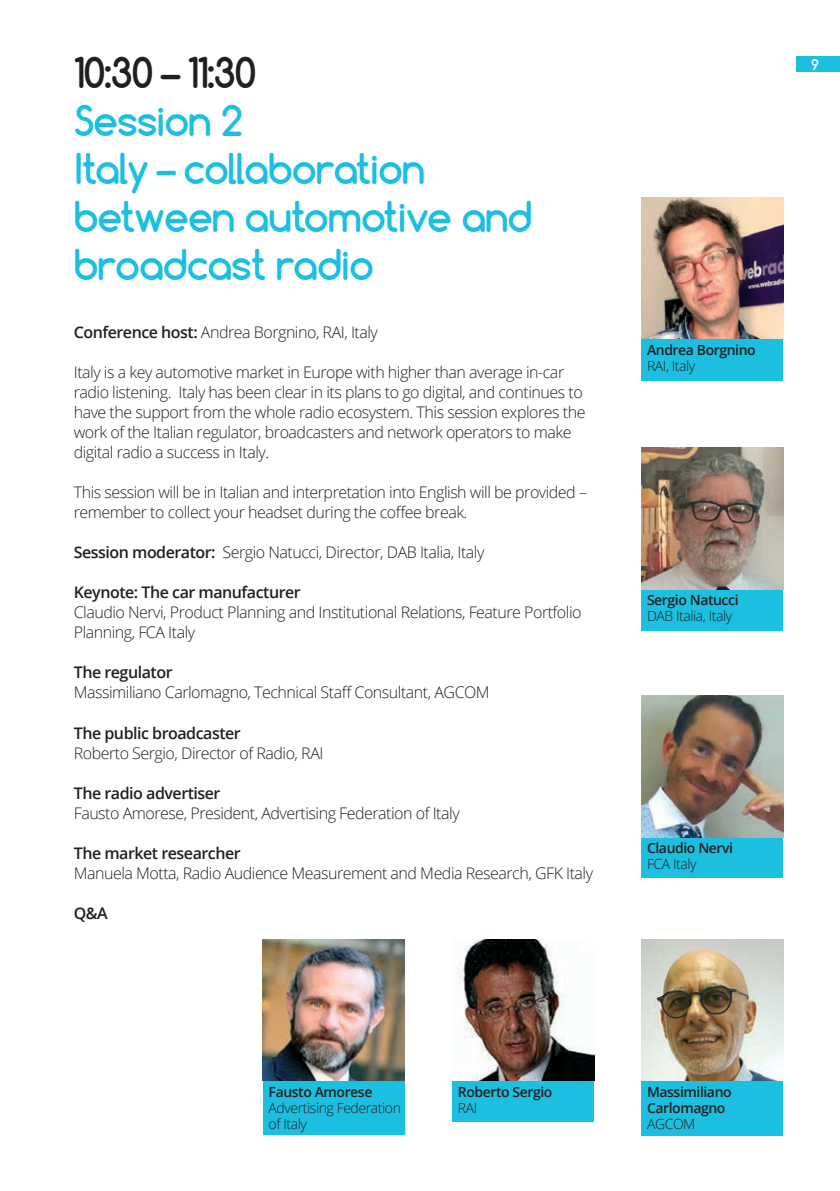
<style>
.page{position:relative;width:840px;height:1191px;background:#fff}
.page>*{position:absolute;margin:0;border:0;box-sizing:border-box;transform-origin:0 0}
.Heading_blue{font:700 40px/48px "Comfortaa";letter-spacing:-.03em;color:#1cbfdf}
.Heading_black{font:700 40px "Comfortaa";letter-spacing:-.03em;color:#231f20}
.Body_bold{font:300 16px/20px "Open Sans";letter-spacing:-.03em;color:#231f20}
.Body_bold-2{font:600 16px "Open Sans";letter-spacing:-.03em;color:#231f20}
.Pic_caption_bold{font:600 14px/16px "Open Sans";letter-spacing:-.03em;color:#231f20}
.Pic_caption{font:300 14px/16px "Open Sans";letter-spacing:-.03em;color:#231f20}
.t1{font:700 14px "Comfortaa";color:#fff}
.s1{font-weight:600}
</style>
<div class="page">
<div style="left:795px;top:57px;width:44px;height:15px;background:#1cbfdf"></div>
<div style="left:641px;top:836px;width:141px;height:42px;background:#1cbfdf"></div>
<img style="left:641px;top:695px;width:141px;height:142px">
<div style="left:641px;top:1080px;width:141px;height:56px;background:#1cbfdf"></div>
<img style="left:641px;top:939px;width:141px;height:142px">
<div style="left:452px;top:1080px;width:141px;height:42px;background:#1cbfdf"></div>
<img style="left:452px;top:939px;width:141px;height:142px">
<div style="left:263px;top:1080px;width:141px;height:54px;background:#1cbfdf"></div>
<img style="left:263px;top:939px;width:141px;height:142px">
<div style="left:641px;top:589px;width:141px;height:42px;background:#1cbfdf"></div>
<img style="left:641px;top:447px;width:141px;height:142px">
<img style="left:641px;top:197px;width:141px;height:141px">
<div style="left:641px;top:338px;width:141px;height:42px;background:#1cbfdf"></div>
<p class="Heading_black" style="left:74px;top:47px;width:184px">10:30 – 11:30</p>
<p class="Heading_blue" style="left:74px;top:96px;width:170px">Session 2</p>
<p class="Heading_blue" style="left:74px;top:144px;width:460px">Italy – collaboration between automotive and broadcast radio</p>
<p class="Body_bold" style="left:74px;top:322px;width:305px"><span class="s1">Conference host:</span> Andrea Borgnino, RAI, Italy</p>
<p class="Body_bold" style="left:74px;top:362px;width:513px">Italy is a key automotive market in Europe with higher than average in-car radio listening. Italy has been clear in its plans to go digital, and continues to have the support from the whole radio ecosystem. This session explores the work of the Italian regulator, broadcasters and network operators to make digital radio a success in Italy.</p>
<p class="Body_bold" style="left:74px;top:482px;width:514px">This session will be in Italian and interpretation into English will be provided – remember to collect your headset during the coffee break.</p>
<p class="Body_bold" style="left:74px;top:542px;width:412px"><span class="s1">Session moderator:</span> Sergio Natucci, Director, DAB Italia, Italy</p>
<p class="Body_bold-2" style="left:74px;top:581px;width:228px">Keynote: The car manufacturer</p>
<p class="Body_bold" style="left:74px;top:602px;width:509px">Claudio Nervi, Product Planning and Institutional Relations, Feature Portfolio<br>Planning, FCA Italy</p>
<p class="Body_bold-2" style="left:74px;top:661px;width:100px">The regulator</p>
<p class="Body_bold" style="left:74px;top:682px;width:417px">Massimiliano Carlomagno, Technical Staff Consultant, AGCOM</p>
<p class="Body_bold-2" style="left:74px;top:721px;width:168px">The public broadcaster</p>
<p class="Body_bold" style="left:74px;top:742px;width:251px">Roberto Sergio, Director of Radio, RAI</p>
<p class="Body_bold-2" style="left:74px;top:781px;width:148px">The radio advertiser</p>
<p class="Body_bold" style="left:74px;top:802px;width:387px">Fausto Amorese, President, Advertising Federation of Italy</p>
<p class="Body_bold-2" style="left:74px;top:841px;width:168px">The market researcher</p>
<p class="Body_bold" style="left:74px;top:862px;width:520px">Manuela Motta, Radio Audience Measurement and Media Research, GFK Italy</p>
<p class="Body_bold-2" style="left:74px;top:901px;width:36px">Q&amp;A</p>
<p class="Pic_caption_bold" style="left:646px;top:341px;width:110px">Andrea Borgnino</p>
<p class="Pic_caption" style="left:646px;top:357px;width:50px">RAI, Italy</p>
<p class="Pic_caption_bold" style="left:646px;top:592px;width:93px">Sergio Natucci</p>
<p class="Pic_caption" style="left:646px;top:608px;width:87px">DAB Italia, Italy</p>
<p class="Pic_caption_bold" style="left:646px;top:839px;width:88px">Claudio Nervi</p>
<p class="Pic_caption" style="left:646px;top:855px;width:51px">FCA Italy</p>
<p class="t1" style="left:810px;top:55px;width:9px">9</p>
<p class="Pic_caption_bold" style="left:268px;top:1083px;width:105px">Fausto Amorese</p>
<p class="Pic_caption" style="left:268px;top:1099px;width:134px">Advertising Federation of Italy</p>
<p class="Pic_caption_bold" style="left:457px;top:1083px;width:96px">Roberto Sergio</p>
<p class="Pic_caption" style="left:457px;top:1099px;width:21px">RAI</p>
<p class="Pic_caption_bold" style="left:646px;top:1083px;width:86px">Massimiliano<br>Carlomagno</p>
<p class="Pic_caption" style="left:646px;top:1115px;width:50px">AGCOM</p>
</div>
